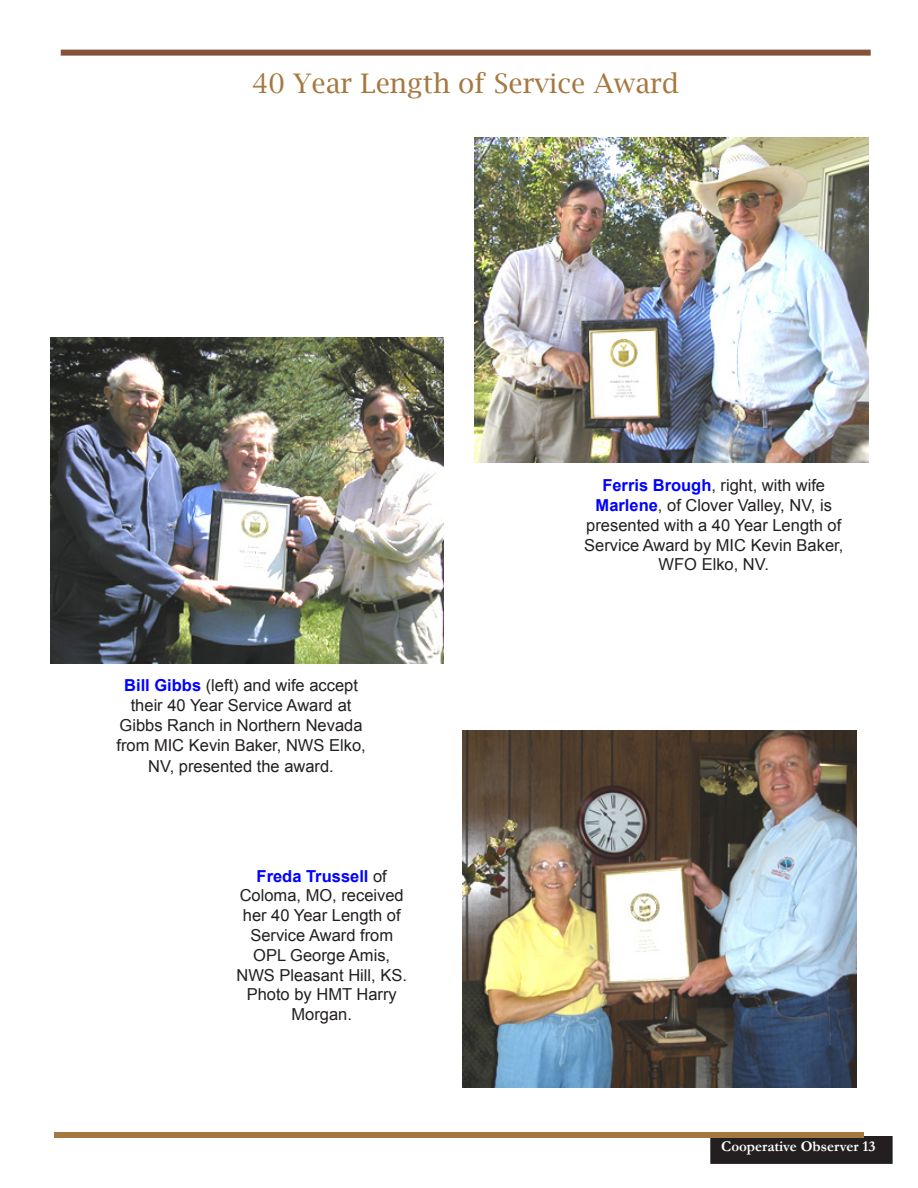
<style>
.page{position:relative;width:918px;height:1188px;background:#fff}
.page>*{position:absolute;margin:0;border:0;box-sizing:border-box;transform-origin:0 0}
.t1{font:27px "Lucida Bright";color:#a5783f}
.t2{font:16.5px/19.8px "Arial";color:#231f20;text-align:center}
.t3{font:700 15px "Garamond";color:#fff}
.s1{font-weight:700;color:#00f}
</style>
<div class="page">
<div style="left:711px;top:1137px;width:181px;height:26px;background:#231f20"></div>
<div style="left:710px;top:1136px;width:183px;height:28px;border:2px solid #231f20"></div>
<div style="left:54px;top:1132px;width:810px;height:6px;background:#a5783f"></div>
<div style="left:61px;top:50px;width:810px;height:6px;background:#835237"></div>
<img style="left:475px;top:137px;width:393px;height:325px">
<img style="left:50px;top:338px;width:394px;height:326px">
<img style="left:463px;top:730px;width:394px;height:358px">
<h1 class="t1" style="left:252px;top:68px;width:429px">40 Year Length of Service Award</h1>
<p class="t2" style="left:116px;top:676px;width:251px"><span class="s1">Bill Gibbs</span> (left) and wife accept their 40 Year Service Award at<br>Gibbs Ranch in Northern Nevada from MIC Kevin Baker, NWS Elko,</p>
<p class="t2" style="left:148px;top:757px;width:187px">NV, presented the award.</p>
<p class="t2" style="left:236px;top:866px;width:172px"><span class="s1">Freda Trussell</span> of<br>Coloma, MO, received her 40 Year Length of<br>Service Award from<br>OPL George Amis,<br>NWS Pleasant Hill, KS.<br>Photo by HMT Harry<br>Morgan.</p>
<p class="t2" style="left:584px;top:476px;width:261px"><span class="s1">Ferris Brough</span>, right, with wife<br><span class="s1">Marlene</span>, of Clover Valley, NV, is presented with a 40 Year Length of<br>Service Award by MIC Kevin Baker,<br>WFO Elko, NV.</p>
<p class="t3" style="left:721px;top:1136px;width:156px">Cooperative Observer 13</p>
</div>
